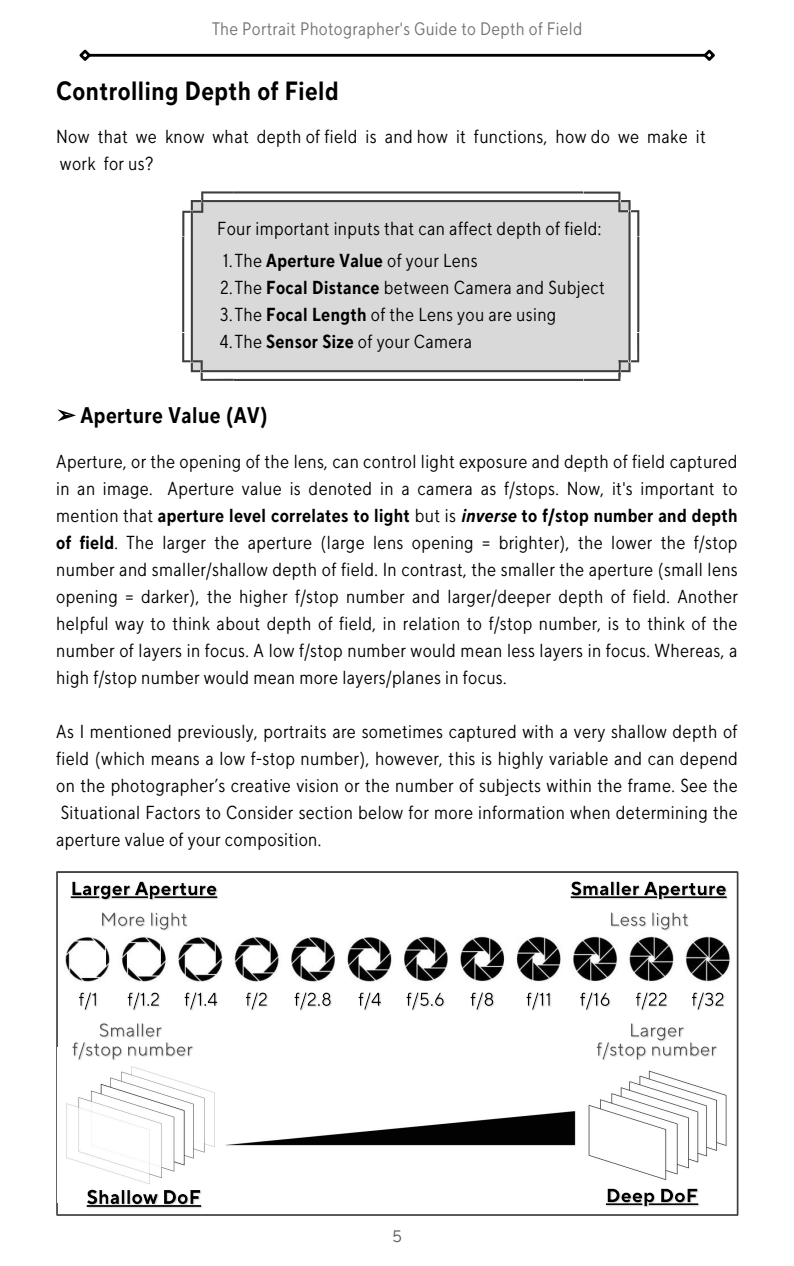
<style>
.page{position:relative;width:794px;height:1266px;background:#fff}
.page>*{position:absolute;margin:0;border:0;box-sizing:border-box;transform-origin:0 0}
.t1{font:700 26.25px "TT Norms Std Cond";letter-spacing:.02em;color:#000}
.t2{font:700 22.5px "TT Norms Std Cond";letter-spacing:.02em;color:#000}
.t3{font:18.75px/27px "TT Norms Std Cond";letter-spacing:.02em;color:#000;text-align:justify}
.t4{font:18px "TT Norms Std Cond";letter-spacing:.02em;color:#737373}
.t5{font:16.5px "TT Norms Pro";color:#5f5b59}
.s1{font-weight:700}
.s2{font-family:"DejaVu Sans";font-weight:400;color:rgb(0 0 0/0)}
.s3{font-weight:700;font-style:italic}
</style>
<div class="page">
<hr style="left:89px;top:54px;width:615px;height:3px;background:#000">
<svg style="left:79px;top:49px;width:14px;height:12px"></svg>
<svg style="left:700px;top:49px;width:15px;height:12px"></svg>
<hr style="left:57px;top:871px;width:679px;height:2px;background:#3e3e3e">
<hr style="left:57px;top:1214px;width:679px;height:2px;background:#3e3e3e">
<hr style="left:56px;top:872px;width:2px;height:342px;background:#3e3e3e">
<hr style="left:736px;top:872px;width:2px;height:343px;background:#3e3e3e">
<svg style="left:182px;top:191px;width:457px;height:190px;background:#d3d3d3"></svg>
<svg style="left:618px;top:360px;width:2px;height:17px"></svg>
<img style="left:225px;top:1111px;width:351px;height:35px">
<img style="left:66px;top:1066px;width:149px;height:118px">
<img style="left:588px;top:1070px;width:139px;height:110px">
<img style="left:65px;top:936px;width:665px;height:46px">
<svg style="left:57px;top:409px;width:19px;height:12px"></svg>
<img style="left:70px;top:881px;width:149px;height:19px">
<img style="left:79px;top:992px;width:18px;height:19px">
<img style="left:127px;top:992px;width:33px;height:19px">
<img style="left:184px;top:992px;width:34px;height:19px">
<img style="left:245px;top:992px;width:23px;height:19px">
<img style="left:294px;top:992px;width:38px;height:19px">
<img style="left:358px;top:992px;width:24px;height:19px">
<img style="left:406px;top:992px;width:39px;height:19px">
<img style="left:470px;top:992px;width:25px;height:19px">
<img style="left:526px;top:992px;width:25px;height:19px">
<img style="left:580px;top:992px;width:31px;height:19px">
<img style="left:636px;top:992px;width:32px;height:19px">
<img style="left:691px;top:992px;width:34px;height:19px">
<img style="left:102px;top:912px;width:86px;height:19px">
<img style="left:611px;top:912px;width:78px;height:19px">
<img style="left:570px;top:881px;width:158px;height:19px">
<img style="left:72px;top:1023px;width:122px;height:38px">
<img style="left:596px;top:1023px;width:122px;height:38px">
<img style="left:86px;top:1189px;width:117px;height:19px">
<img style="left:606px;top:1188px;width:94px;height:19px">
<p class="t4" style="left:212px;top:18px;width:372px">The Portrait Photographer's Guide to Depth of Field</p>
<p class="t1" style="left:56px;top:75px;width:284px">Controlling Depth of Field</p>
<p class="t3" style="left:56px;top:123px;width:651px">Now that we know what depth of field is and how it functions, how do we make it work for us?</p>
<p class="t3" style="left:217px;top:216px;width:385px">Four important inputs that can affect depth of field:</p>
<p class="t3" style="left:223px;top:248px;width:256px">1.The <span class="s1">Aperture Value</span> of your Lens</p>
<p class="t3" style="left:220px;top:275px;width:385px">2.The <span class="s1">Focal Distance</span> between Camera and Subject</p>
<p class="t3" style="left:220px;top:302px;width:337px">3.The <span class="s1">Focal Length</span> of the Lens you are using</p>
<p class="t3" style="left:220px;top:329px;width:253px">4.The <span class="s1">Sensor Size</span> of your Camera</p>
<p class="t2" style="left:56px;top:401px;width:213px"><span class="s2">➢</span> Aperture Value (AV)</p>
<p class="t3" style="left:56px;top:449px;width:682px">Aperture, or the opening of the lens, can control light exposure and depth of field captured in an image. Aperture value is denoted in a camera as f/stops. Now, it's important to mention that <span class="s1">aperture level correlates to light</span> but is <span class="s3">inverse</span> <span class="s1">to f/stop number and depth of field</span>. The larger the aperture (large lens opening = brighter), the lower the f/stop number and smaller/shallow depth of field. In contrast, the smaller the aperture (small lens opening = darker), the higher f/stop number and larger/deeper depth of field. Another helpful way to think about depth of field, in relation to f/stop number, is to think of the number of layers in focus. A low f/stop number would mean less layers in focus. Whereas, a high f/stop number would mean more layers/planes in focus.</p>
<p class="t3" style="left:56px;top:719px;width:682px">As I mentioned previously, portraits are sometimes captured with a very shallow depth of field (which means a low f-stop number), however, this is highly variable and can depend on the photographer’s creative vision or the number of subjects within the frame. See the Situational Factors to Consider section below for more information when determining the aperture value of your composition.</p>
<p class="t5" style="left:392px;top:1226px;width:11px">5</p>
</div>
